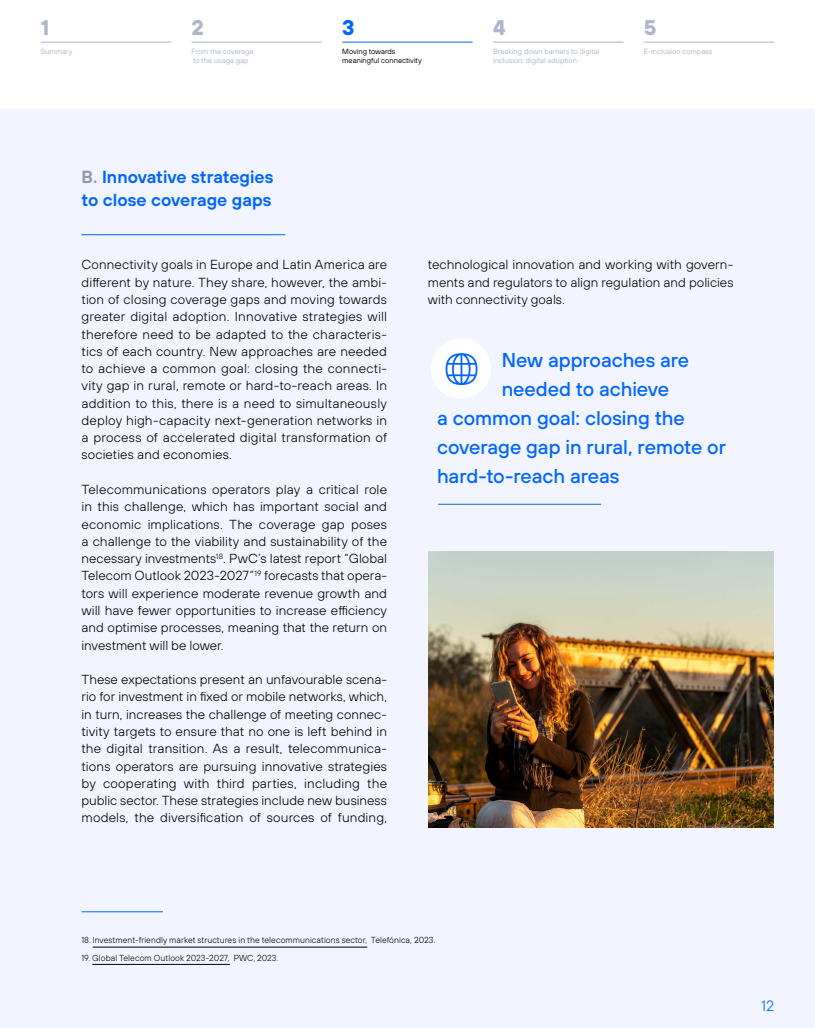
<style>
.page{position:relative;width:815px;height:1028px;background:#f2f4ff}
.page>*{position:absolute;margin:0;border:0;box-sizing:border-box;transform-origin:0 0}
.t1{font:700 21.25px "Tele Sans";color:#b0b6ca}
.t2{font:700 21.25px "Tele Sans";color:#06f}
.Estilo_de_párrafo_3{font:500 20px "Tele Sans";letter-spacing:-.005em;color:#06f}
.t3{font:600 17.5px/23px "Tele Sans";color:#06f}
.t4{font:300 15px "Tele Sans";color:#06f}
.t5{font:300 13.12px/17.2px "Tele Sans";letter-spacing:.005em;color:#000;text-align:justify}
.t6{font:300 8.75px "Tele Sans";letter-spacing:.01em;color:#000}
.t7{font:7.5px/9px "Tele Sans";color:#b0b6ca}
.t8{font:7.5px/9px "Tele Sans";color:#000}
.s1{color:#8f97af}
.s2{font-style:italic}
</style>
<div class="page">
<div style="left:0;top:0;width:815px;height:108px;background:#fff"></div>
<hr style="left:41px;top:42px;width:130px;height:1px;background:#b0b6ca">
<hr style="left:192px;top:42px;width:130px;height:1px;background:#b0b6ca">
<hr style="left:493px;top:42px;width:130px;height:1px;background:#b0b6ca">
<hr style="left:644px;top:42px;width:130px;height:1px;background:#b0b6ca">
<hr style="left:438px;top:504px;width:163px;height:1px;background:#06f">
<div style="left:431px;top:338px;width:60px;height:61px;background:#fff;border-radius:50%"></div>
<svg style="left:446px;top:353px;width:31px;height:32px"></svg>
<hr style="left:93px;top:946px;width:274px;height:1px;background:#000">
<hr style="left:92px;top:964px;width:138px;height:1px;background:#000">
<hr style="left:81px;top:911px;width:82px;height:1px;background:#06f">
<hr style="left:81px;top:234px;width:204px;height:1px;background:#06f">
<img style="left:428px;top:551px;width:346px;height:276px">
<hr style="left:342px;top:42px;width:131px;height:1px;background:#06f">
<h1 class="t1" style="left:41px;top:13px;width:10px">1</h1>
<p class="t7" style="left:41px;top:47px;width:33px">Summary</p>
<h1 class="t1" style="left:192px;top:13px;width:14px">2</h1>
<p class="t7" style="left:192px;top:47px;width:64px">From the coverage to the usage gap</p>
<p class="t2" style="left:342px;top:13px;width:14px">3</p>
<p class="t8" style="left:342px;top:47px;width:81px">Moving towards meaningful connectivity</p>
<h1 class="t1" style="left:493px;top:13px;width:14px">4</h1>
<p class="t7" style="left:493px;top:47px;width:108px">Breaking down barriers to digital inclusion: digital adoption</p>
<h1 class="t1" style="left:644px;top:13px;width:14px">5</h1>
<p class="t7" style="left:644px;top:47px;width:70px">E-inclusion compass</p>
<p class="t3" style="left:81px;top:165px;width:193px"><span class="s1">B.</span> Innovative strategies to close coverage gaps</p>
<p class="t5" style="left:81px;top:256px;width:307px">Connectivity goals in Europe and Latin America are different by nature. They share, however, the ambi&shy;tion of closing coverage gaps and moving towards greater digital adoption. Innovative strategies will therefore need to be adapted to the characteris&shy;tics of each country. New approaches are needed to achieve a common goal: closing the connecti&shy;vity gap in rural, remote or hard-to-reach areas. In addition to this, there is a need to simultaneously deploy high-capacity next-generation networks in a process of accelerated digital transformation of societies and economies.</p>
<p class="t5" style="left:81px;top:480px;width:307px">Telecommunications operators play a critical role in this challenge, which has important social and economic implications. The coverage gap poses a challenge to the viability and sustainability of the necessary investments<sup>18</sup>. PwC’s latest report “Global Telecom Outlook 2023-2027”<sup>19</sup> forecasts that opera&shy;tors will experience moderate revenue growth and will have fewer opportunities to increase efficiency and optimise processes, meaning that the return on investment will be lower.</p>
<p class="t5" style="left:81px;top:670px;width:307px">These expectations present an unfavourable scena&shy;rio for investment in fixed or mobile networks, which, in turn, increases the challenge of meeting connec&shy;tivity targets to ensure that no one is left behind in the digital transition. As a result, telecommunica&shy;tions operators are pursuing innovative strategies by cooperating with third parties, including the public sector. These strategies include new business models, the diversification of sources of funding,</p>
<p class="t5" style="left:428px;top:256px;width:307px">technological innovation and working with govern&shy;ments and regulators to align regulation and policies with connectivity goals.</p>
<p class="Estilo_de_párrafo_3" style="left:502px;top:347px;width:189px">New approaches are</p>
<p class="Estilo_de_párrafo_3" style="left:502px;top:376px;width:169px">needed to achieve</p>
<p class="Estilo_de_párrafo_3" style="left:437px;top:405px;width:249px">a common goal: closing the</p>
<p class="Estilo_de_párrafo_3" style="left:437px;top:434px;width:290px">coverage gap in rural, remote or</p>
<p class="Estilo_de_párrafo_3" style="left:437px;top:462px;width:184px">hard-to-reach areas</p>
<p class="t6" style="left:81px;top:934px;width:355px">18. Investment-friendly market structures in the telecommunications sector, Telefónica, 2023.</p>
<p class="t6" style="left:81px;top:952px;width:198px">19. Global Telecom Outlook 2023-2027<span class="s2">,</span> PWC, 2023.</p>
<p class="t4" style="left:761px;top:996px;width:14px">12</p>
</div>
